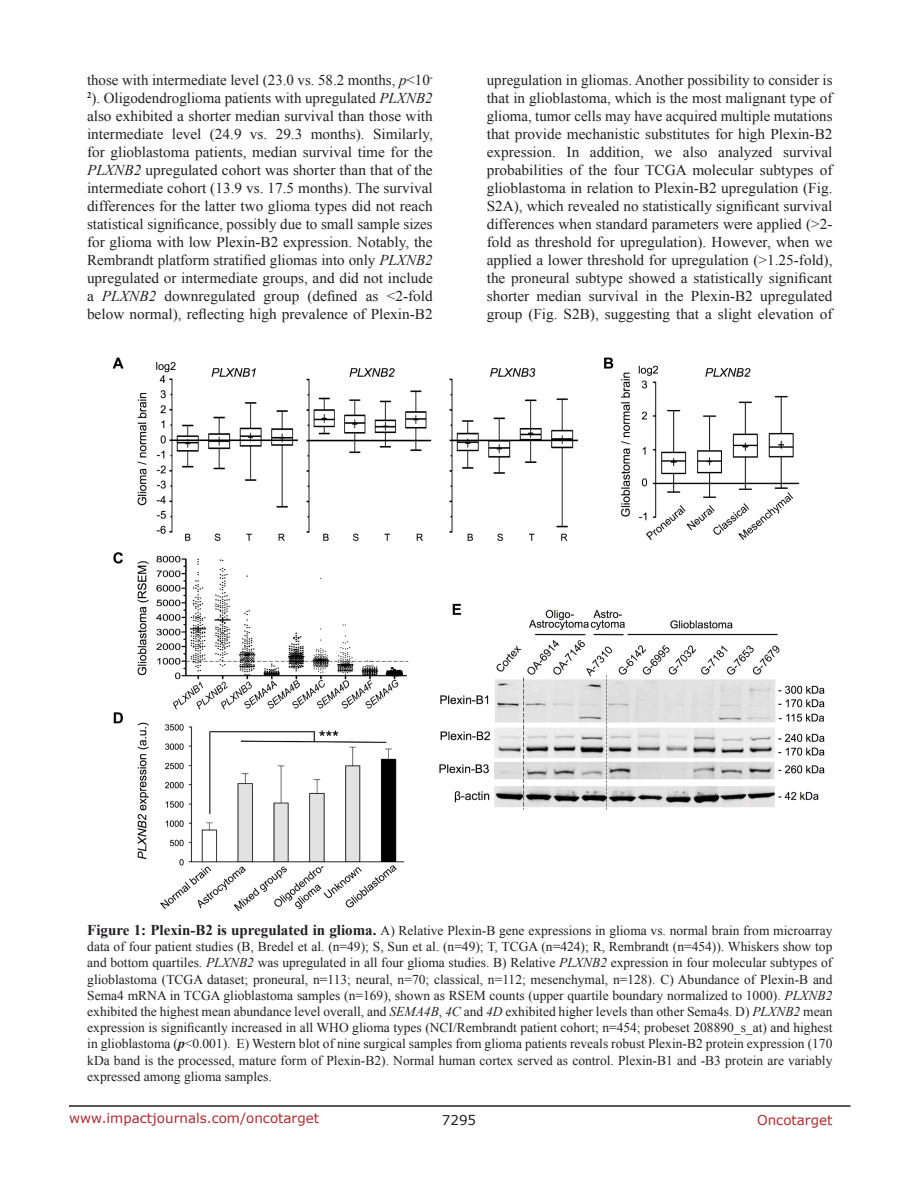
<style>
.page{position:relative;width:918px;height:1188px;background:#fff}
.page>*{position:absolute;margin:0;border:0;box-sizing:border-box;transform-origin:0 0}
.BodyText{font:15px/18px "Times New Roman";color:#221f22;text-align:justify}
.FigureText{font:13.5px/16.2px "Times New Roman";color:#221f22;text-align:justify}
.t1{font:13.5px "Verdana";color:#ac2b31}
.t2{font:13.5px "Verdana";color:#221f22}
.s1{font-style:italic}
.s2{font-weight:700;font-size:15px}
.s3{font-weight:700;font-style:italic}
</style>
<div class="page">
<hr style="left:69px;top:1105px;width:781px;height:2px;background:#231f20">
<img style="left:112px;top:357px;width:713px;height:554px">
<p class="BodyText" style="left:87px;top:71px;width:347px">those with intermediate level (23.0 vs. 58.2 months, <span class="s1">p</span>&lt;10<sup>- 2</sup>). Oligodendroglioma patients with upregulated <span class="s1">PLXNB2 </span>also exhibited a shorter median survival than those with intermediate level (24.9 vs. 29.3 months). Similarly, for glioblastoma patients, median survival time for the <span class="s1">PLXNB2</span> upregulated cohort was shorter than that of the intermediate cohort (13.9 vs. 17.5 months). The survival differences for the latter two glioma types did not reach statistical significance, possibly due to small sample sizes for glioma with low Plexin-B2 expression. Notably, the Rembrandt platform stratified gliomas into only <span class="s1">PLXNB2 </span>upregulated or intermediate groups, and did not include a <span class="s1">PLXNB2</span> downregulated group (defined as &lt;2-fold below normal), reflecting high prevalence of Plexin-B2</p>
<p class="BodyText" style="left:487px;top:71px;width:347px">upregulation in gliomas. Another possibility to consider is that in glioblastoma, which is the most malignant type of glioma, tumor cells may have acquired multiple mutations that provide mechanistic substitutes for high Plexin-B2 expression. In addition, we also analyzed survival probabilities of the four TCGA molecular subtypes of glioblastoma in relation to Plexin-B2 upregulation (Fig.<br>S2A), which revealed no statistically significant survival differences when standard parameters were applied (&gt;2- fold as threshold for upregulation). However, when we applied a lower threshold for upregulation (&gt;1.25-fold), the proneural subtype showed a statistically significant shorter median survival in the Plexin-B2 upregulated group (Fig. S2B), suggesting that a slight elevation of</p>
<p class="FigureText" style="left:87px;top:922px;width:747px"><span class="s2">Figure 1: Plexin-B2 is upregulated in glioma.</span> A) Relative Plexin-B gene expressions in glioma vs. normal brain from microarray data of four patient studies (B, Bredel et al. (n=49); S, Sun et al. (n=49); T, TCGA (n=424); R, Rembrandt (n=454)). Whiskers show top and bottom quartiles. <span class="s1">PLXNB2</span> was upregulated in all four glioma studies. B) Relative <span class="s1">PLXNB2</span> expression in four molecular subtypes of glioblastoma (TCGA dataset; proneural, n=113; neural, n=70; classical, n=112; mesenchymal, n=128). C) Abundance of Plexin-B and Sema4 mRNA in TCGA glioblastoma samples (n=169), shown as RSEM counts (upper quartile boundary normalized to 1000). <span class="s1">PLXNB2 </span>exhibited the highest mean abundance level overall, and <span class="s1">SEMA4B</span>, <span class="s1">4C</span> and <span class="s1">4D</span> exhibited higher levels than other Sema4s. D) <span class="s1">PLXNB2</span> mean expression is significantly increased in all WHO glioma types (NCI/Rembrandt patient cohort; n=454; probeset 208890_s_at) and highest in glioblastoma (<span class="s3">p</span>&lt;0.001). E) Western blot of nine surgical samples from glioma patients reveals robust Plexin-B2 protein expression (170 kDa band is the processed, mature form of Plexin-B2). Normal human cortex served as control. Plexin-B1 and -B3 protein are variably expressed among glioma samples.</p>
<p class="t1" style="left:69px;top:1109px;width:252px">www.impactjournals.com/oncotarget</p>
<p class="t2" style="left:442px;top:1111px;width:36px">7295</p>
<p class="t1" style="left:757px;top:1111px;width:77px">Oncotarget</p>
</div>
